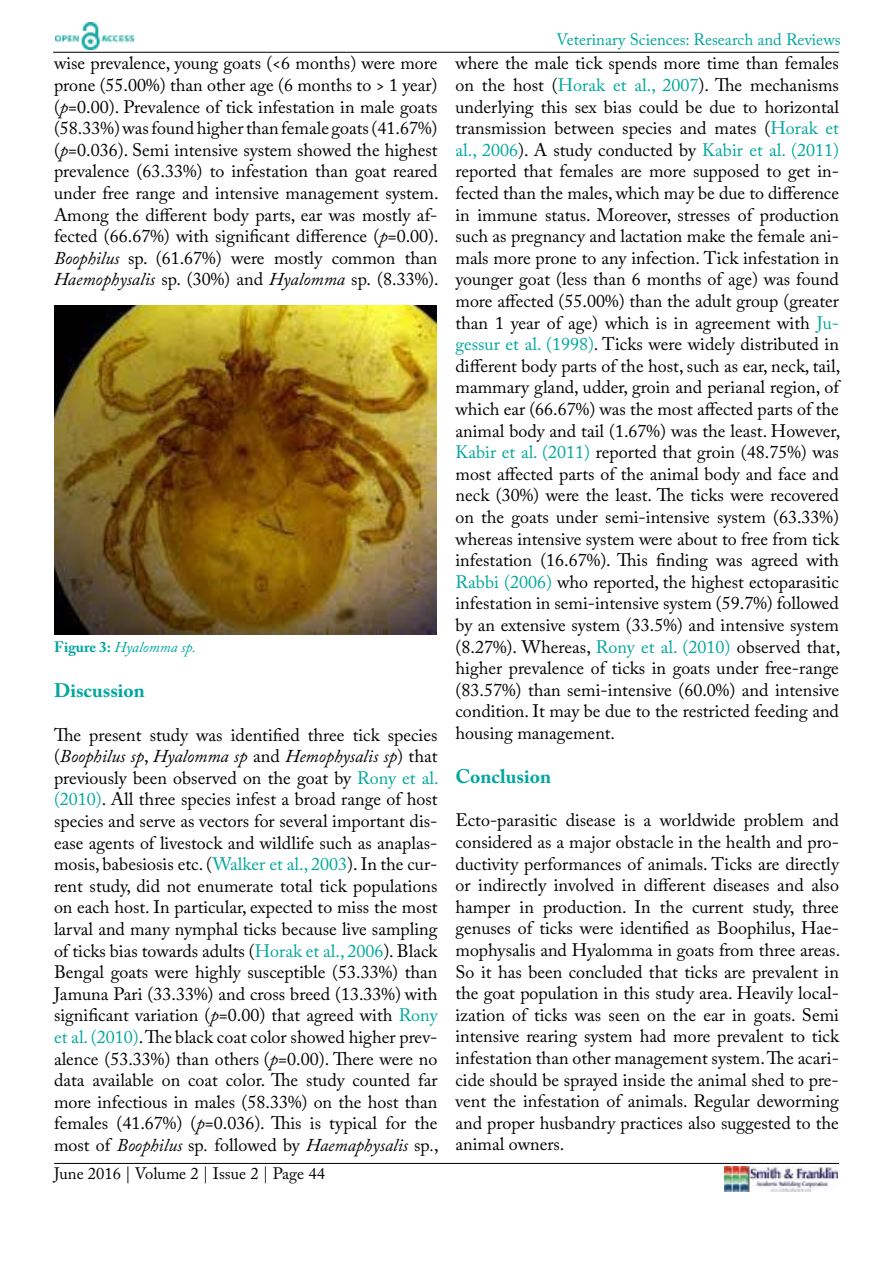
<style>
.page{position:relative;width:893px;height:1263px;background:#fff}
.page>*{position:absolute;margin:0;border:0;box-sizing:border-box;transform-origin:0 0}
.t1{font:700 19.5px "Adobe Caslon Pro";color:#00a79e}
.t2{font:18px/21.6px "Adobe Caslon Pro";color:#000;text-align:justify}
.t3{font:16.5px "Adobe Caslon Pro";color:#00a79e}
.t4{font:16.5px "Adobe Caslon Pro";color:#000}
.t5{font:italic 15px "Adobe Caslon Pro";color:#00a79e}
.s1{font-style:italic}
.s2{font-weight:700;font-style:normal}
.s3{color:#00a79e}
</style>
<div class="page">
<hr style="left:53px;top:52px;width:786px;height:1px;background:#000">
<hr style="left:54px;top:1163px;width:785px;height:1px;background:#000">
<img style="left:724px;top:1167px;width:113px;height:24px">
<img style="left:55px;top:23px;width:79px;height:27px">
<img style="left:54px;top:305px;width:383px;height:329px">
<p class="t2" style="left:54px;top:52px;width:386px">wise prevalence, young goats (&lt;6 months) were more prone (55.00%) than other age (6 months to &gt; 1 year) (<span class="s1">p</span>=0.00). Prevalence of tick infestation in male goats (58.33%) was found higher than female goats (41.67%) (<span class="s1">p</span>=0.036). Semi intensive system showed the highest prevalence (63.33%) to infestation than goat reared under free range and intensive management system.<br>Among the different body parts, ear was mostly af&shy;fected (66.67%) with significant difference (<span class="s1">p</span>=0.00).<br><span class="s1">Boophilus</span> sp. (61.67%) were mostly common than <span class="s1">Haemophysalis</span> sp. (30%) and <span class="s1">Hyalomma</span> sp. (8.33%).</p>
<p class="t5" style="left:54px;top:638px;width:143px"><span class="s2">Figure 3:</span> Hyalomma sp.</p>
<p class="t1" style="left:54px;top:679px;width:92px">Discussion</p>
<p class="t2" style="left:54px;top:723px;width:386px">The present study was identified three tick species (<span class="s1">Boophilus sp</span>, <span class="s1">Hyalomma sp</span> and <span class="s1">Hemophysalis sp</span>) that previously been observed on the goat by <span class="s3">Rony et al. (2010)</span>. All three species infest a broad range of host species and serve as vectors for several important dis&shy;ease agents of livestock and wildlife such as anaplas&shy;mosis, babesiosis etc. (<span class="s3">Walker et al., 2003</span>). In the cur&shy;rent study, did not enumerate total tick populations on each host. In particular, expected to miss the most larval and many nymphal ticks because live sampling of ticks bias towards adults (<span class="s3">Horak et al., 2006</span>). Black Bengal goats were highly susceptible (53.33%) than Jamuna Pari (33.33%) and cross breed (13.33%) with significant variation (<span class="s1">p</span>=0.00) that agreed with <span class="s3">Rony et al. (2010)</span>. The black coat color showed higher prev&shy;alence (53.33%) than others (<span class="s1">p</span>=0.00). There were no data available on coat color. The study counted far more infectious in males (58.33%) on the host than females (41.67%) (<span class="s1">p</span>=0.036). This is typical for the most of <span class="s1">Boophilus</span> sp<span class="s1">.</span> followed by <span class="s1">Haemaphysalis</span> sp<span class="s1">.</span>,</p>
<p class="t4" style="left:54px;top:1164px;width:272px">June 2016 | Volume 2 | Issue 2 | Page 44</p>
<p class="t3" style="left:556px;top:30px;width:286px">Veterinary Sciences: Research and Reviews</p>
<p class="t2" style="left:455px;top:52px;width:386px">where the male tick spends more time than females on the host (<span class="s3">Horak et al., 2007</span>). The mechanisms underlying this sex bias could be due to horizontal transmission between species and mates (<span class="s3">Horak et al., 2006</span>). A study conducted by <span class="s3">Kabir et al. (2011) </span>reported that females are more supposed to get in&shy;fected than the males, which may be due to difference in immune status. Moreover, stresses of production such as pregnancy and lactation make the female ani&shy;mals more prone to any infection. Tick infestation in younger goat (less than 6 months of age) was found more affected (55.00%) than the adult group (greater than 1 year of age) which is in agreement with <span class="s3">Ju&shy;gessur et al. (1998)</span>. Ticks were widely distributed in different body parts of the host, such as ear, neck, tail, mammary gland, udder, groin and perianal region, of which ear (66.67%) was the most affected parts of the animal body and tail (1.67%) was the least. However, <span class="s3">Kabir et al. (2011)</span> reported that groin (48.75%) was most affected parts of the animal body and face and neck (30%) were the least. The ticks were recovered on the goats under semi-intensive system (63.33%) whereas intensive system were about to free from tick infestation (16.67%). This finding was agreed with <span class="s3">Rabbi (2006)</span> who reported, the highest ectoparasitic infestation in semi-intensive system (59.7%) followed by an extensive system (33.5%) and intensive system (8.27%). Whereas, <span class="s3">Rony et al. (2010)</span> observed that, higher prevalence of ticks in goats under free-range (83.57%) than semi-intensive (60.0%) and intensive condition. It may be due to the restricted feeding and housing management.</p>
<p class="t1" style="left:455px;top:765px;width:97px">Conclusion</p>
<p class="t2" style="left:455px;top:809px;width:386px">Ecto-parasitic disease is a worldwide problem and considered as a major obstacle in the health and pro&shy;ductivity performances of animals. Ticks are directly or indirectly involved in different diseases and also hamper in production. In the current study, three genuses of ticks were identified as Boophilus, Hae&shy;mophysalis and Hyalomma in goats from three areas.<br>So it has been concluded that ticks are prevalent in the goat population in this study area. Heavily local&shy;ization of ticks was seen on the ear in goats. Semi intensive rearing system had more prevalent to tick infestation than other management system. The acari&shy;cide should be sprayed inside the animal shed to pre&shy;vent the infestation of animals. Regular deworming and proper husbandry practices also suggested to the animal owners.</p>
</div>
